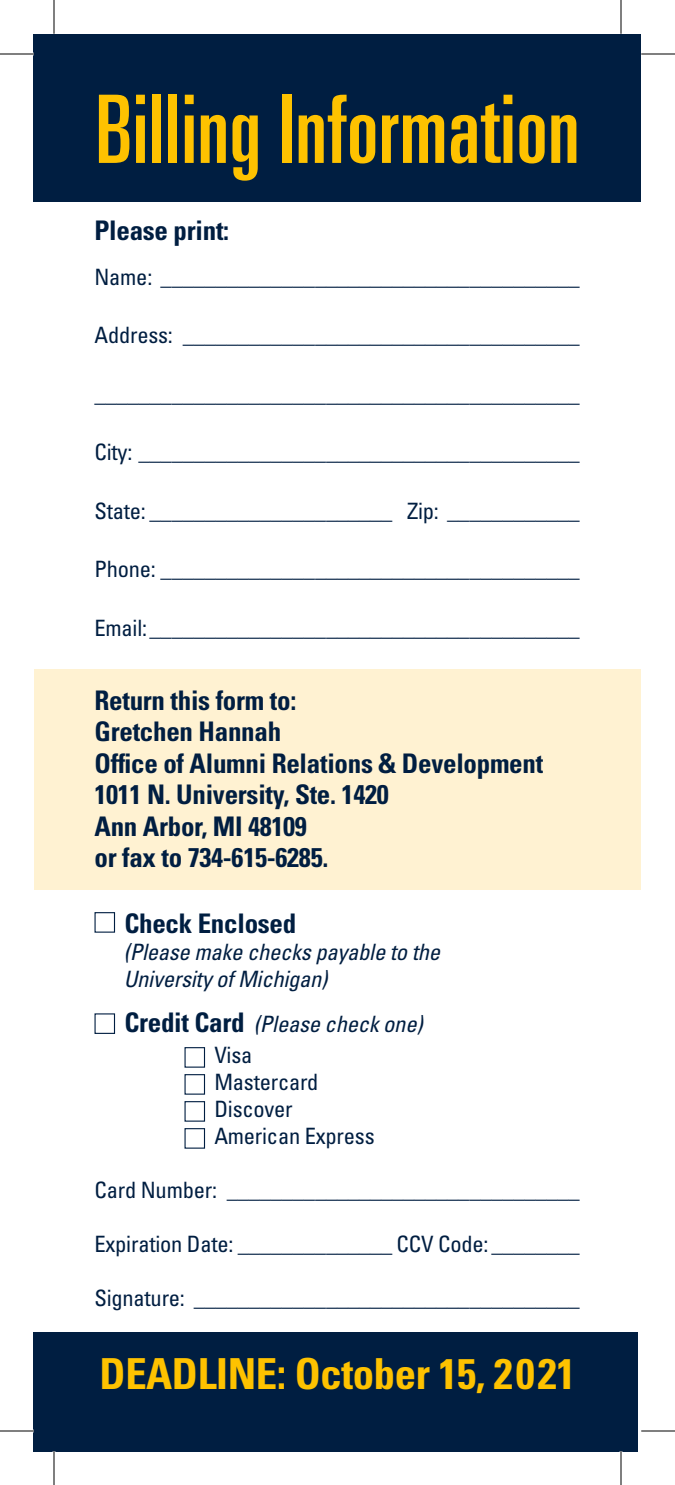
<style>
.page{position:relative;width:675px;height:1485px;background:#fff}
.page>*{position:absolute;margin:0;border:0;box-sizing:border-box;transform-origin:0 0}
.t1{font:ultra-condensed 94.5px "Univers LT Std";letter-spacing:.005em;color:#fec200}
.t2{font:700 condensed 42.75px "Univers LT Std";letter-spacing:-.01em;color:#fec200}
.t3{font:700 condensed 27px/31.5px "Univers LT Std";letter-spacing:-.01em;color:#001e41}
.t4{font:condensed 22.5px/27px "Univers LT Std";letter-spacing:-.01em;color:#001e41}
.t5{font:italic condensed 22.5px/27px "Univers LT Std";letter-spacing:-.01em;color:#001e41}
.s1{font-weight:700;font-style:normal;font-size:27px}
.s2{font-style:normal}
</style>
<div class="page">
<div style="left:34px;top:1332px;width:604px;height:119px;background:#001e41"></div>
<div style="left:34px;top:670px;width:606px;height:220px;background:#fff2d2"></div>
<div style="left:34px;top:34px;width:607px;height:167px;background:#001e41"></div>
<div style="left:94px;top:912px;width:21px;height:21px;border:1px solid #001e41"></div>
<div style="left:94px;top:1013px;width:21px;height:21px;border:1px solid #001e41"></div>
<div style="left:184px;top:1047px;width:21px;height:21px;border:1px solid #001e41"></div>
<div style="left:184px;top:1074px;width:21px;height:21px;border:1px solid #001e41"></div>
<div style="left:184px;top:1101px;width:21px;height:21px;border:1px solid #001e41"></div>
<div style="left:184px;top:1128px;width:21px;height:21px;border:1px solid #001e41"></div>
<hr style="left:0;top:54px;width:34px;height:1px;background:#000">
<hr style="left:641px;top:54px;width:34px;height:1px;background:#000">
<hr style="left:0;top:1431px;width:34px;height:1px;background:#000">
<hr style="left:641px;top:1431px;width:34px;height:1px;background:#000">
<hr style="left:54px;top:0;width:1px;height:34px;background:#000">
<hr style="left:54px;top:1451px;width:1px;height:34px;background:#000">
<hr style="left:621px;top:0;width:1px;height:34px;background:#000">
<hr style="left:621px;top:1451px;width:1px;height:34px;background:#000">
<h1 class="t1" style="left:95px;top:76px;width:486px">Billing Information</h1>
<p class="t3" style="left:94px;top:214px;width:136px">Please print:</p>
<p class="t4" style="left:94px;top:263px;width:487px">Name: ______________________________________</p>
<p class="t4" style="left:94px;top:321px;width:487px">Address: ____________________________________</p>
<p class="t4" style="left:94px;top:380px;width:487px">____________________________________________</p>
<p class="t4" style="left:94px;top:438px;width:487px">City: ________________________________________</p>
<p class="t4" style="left:94px;top:497px;width:487px">State: ______________________ Zip: ____________</p>
<p class="t4" style="left:94px;top:555px;width:487px">Phone: ______________________________________</p>
<p class="t4" style="left:94px;top:614px;width:487px">Email:_______________________________________</p>
<p class="t3" style="left:94px;top:684px;width:450px">Return this form to:<br>Gretchen Hannah<br>Office of Alumni Relations &amp; Development<br>1011 N. University, Ste. 1420<br>Ann Arbor, MI 48109<br>or fax to 734-615-6285.</p>
<p class="t3" style="left:124px;top:907px;width:173px">Check Enclosed</p>
<p class="t5" style="left:124px;top:938px;width:318px">(Please make checks payable to the<br>University of Michigan)</p>
<p class="t5" style="left:214px;top:1008px;width:210px;line-height:31.5px;text-indent:-90px"><span class="s1">Credit Card</span> (Please check one)<br><span class="s2">Visa</span></p>
<p class="t4" style="left:214px;top:1068px;width:162px">Mastercard<br>Discover<br>American Express</p>
<p class="t4" style="left:94px;top:1176px;width:487px">Card Number: ________________________________</p>
<p class="t4" style="left:94px;top:1230px;width:487px">Expiration Date: ______________ CCV Code: ________</p>
<p class="t4" style="left:94px;top:1284px;width:487px">Signature: ___________________________________</p>
<h2 class="t2" style="left:100px;top:1348px;width:477px">DEADLINE: October 15, 2021</h2>
</div>
